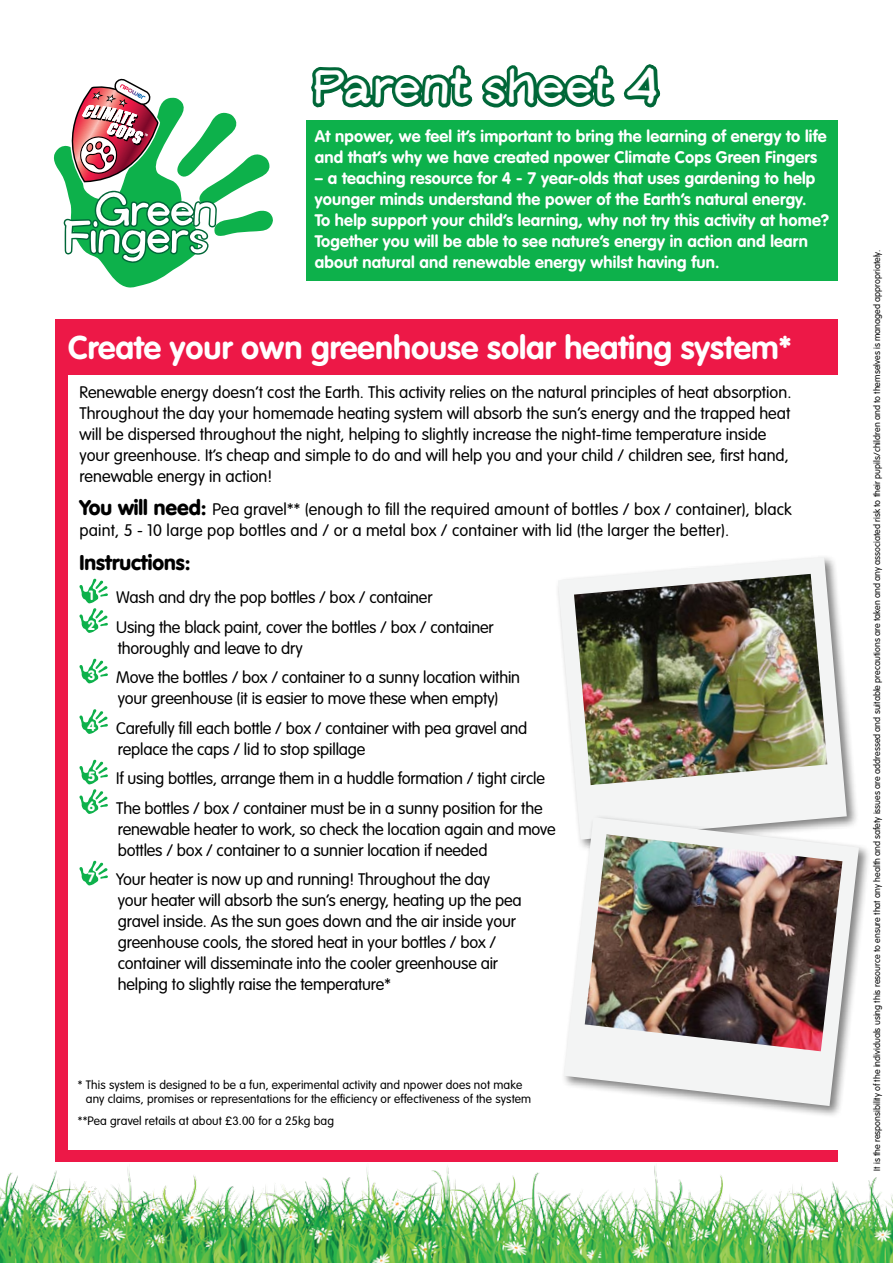
<style>
.page{position:relative;width:893px;height:1263px;background:#fff}
.page>*{position:absolute;margin:0;border:0;box-sizing:border-box;transform-origin:0 0}
.t1{font:700 47.4px "Langer";letter-spacing:.04em;color:#fff}
.t2{font:700 32.4px "VAG Rounded";color:#fff}
.t3{font:900 21px "VAG Rounded";color:#000}
.t4{font:300 16.5px/21px "VAG Rounded";letter-spacing:-.01em;color:#000}
.t5{font:700 16.5px/21px "VAG Rounded";letter-spacing:.01em;color:#fff}
.t6{font:300 16.5px/21px "VAG Rounded";letter-spacing:.01em;color:#000}
.t7{font:900 13.35px "VAG Rounded";color:#fff}
.t8{font:300 12px/13.5px "VAG Rounded";letter-spacing:.01em;color:#000}
.t9{font:300 9px "VAG Rounded";color:#000}
.s1{font-weight:900;font-size:21px}
</style>
<div class="page">
<div style="left:55px;top:319px;width:783px;height:842px;background:#ed1847"></div>
<div style="left:68px;top:375px;width:770px;height:775px;background:#fff"></div>
<div style="left:306px;top:120px;width:532px;height:160px;background:#0db14b"></div>
<svg style="left:53px;top:78px;width:220px;height:210px"></svg>
<img style="left:0;top:1166px;width:893px;height:97px">
<svg style="left:79px;top:579px;width:29px;height:54px"></svg>
<svg style="left:79px;top:659px;width:29px;height:24px"></svg>
<svg style="left:79px;top:709px;width:29px;height:25px"></svg>
<svg style="left:79px;top:760px;width:29px;height:54px"></svg>
<svg style="left:79px;top:861px;width:29px;height:24px"></svg>
<svg style="left:311px;top:64px;width:350px;height:44px"></svg>
<div style="left:554px;top:553px;width:305px;height:298px;background:#000;opacity:.5"></div>
<svg style="left:558px;top:557px;width:289px;height:283px;fill:#f3f4f4"></svg>
<img style="left:574px;top:574px;width:253px;height:211px">
<div style="left:560px;top:813px;width:311px;height:304px;background:#000;opacity:.5"></div>
<svg style="left:564px;top:817px;width:295px;height:289px;fill:#f3f4f4"></svg>
<img style="left:585px;top:834px;width:257px;height:217px">
<h1 class="t1" style="left:313px;top:53px;width:346px">Parent sheet 4</h1>
<p class="t5" style="left:315px;top:125px;width:513px">At npower, we feel it’s important to bring the learning of energy to life and that’s why we have created npower Climate Cops Green Fingers</p>
<p class="t5" style="left:315px;top:167px;width:516px">– a teaching resource for 4 - 7 year-olds that uses gardening to help younger minds understand the power of the Earth’s natural energy.<br>To help support your child’s learning, why not try this activity at home?<br>Together you will be able to see nature’s energy in action and learn about natural and renewable energy whilst having fun.</p>
<h2 class="t2" style="left:68px;top:329px;width:725px">Create your own greenhouse solar heating system*</h2>
<p class="t4" style="left:79px;top:381px;width:714px">Renewable energy doesn’t cost the Earth. This activity relies on the natural principles of heat absorption.<br>Throughout the day your homemade heating system will absorb the sun’s energy and the trapped heat will be dispersed throughout the night, helping to slightly increase the night-time temperature inside your greenhouse. It’s cheap and simple to do and will help you and your child / children see, first hand, renewable energy in action!</p>
<p class="t6" style="left:79px;top:499px;width:714px"><span class="s1">You will need:</span> Pea gravel** (enough to fill the required amount of bottles / box / container), black paint, 5 - 10 large pop bottles and / or a metal box / container with lid (the larger the better).</p>
<p class="t3" style="left:79px;top:550px;width:113px">Instructions:</p>
<p class="t7" style="left:89px;top:587px;width:6px">1</p>
<p class="t4" style="left:116px;top:587px;width:318px">Wash and dry the pop bottles / box / container</p>
<p class="t7" style="left:88px;top:617px;width:8px">2</p>
<p class="t4" style="left:116px;top:616px;width:379px">Using the black paint, cover the bottles / box / container thoroughly and leave to dry</p>
<p class="t7" style="left:88px;top:667px;width:8px">3</p>
<p class="t4" style="left:116px;top:667px;width:405px">Move the bottles / box / container to a sunny location within your greenhouse (it is easier to move these when empty)</p>
<p class="t7" style="left:87px;top:718px;width:10px">4</p>
<p class="t4" style="left:116px;top:717px;width:413px">Carefully fill each bottle / box / container with pea gravel and replace the caps / lid to stop spillage</p>
<p class="t7" style="left:88px;top:768px;width:8px">5</p>
<p class="t4" style="left:116px;top:768px;width:430px">If using bottles, arrange them in a huddle formation / tight circle</p>
<p class="t7" style="left:88px;top:798px;width:9px">6</p>
<p class="t4" style="left:116px;top:797px;width:441px">The bottles / box / container must be in a sunny position for the renewable heater to work, so check the location again and move bottles / box / container to a sunnier location if needed</p>
<p class="t7" style="left:88px;top:869px;width:8px">7</p>
<p class="t4" style="left:116px;top:869px;width:407px">Your heater is now up and running! Throughout the day your heater will absorb the sun’s energy, heating up the pea gravel inside. As the sun goes down and the air inside your greenhouse cools, the stored heat in your bottles / box / container will disseminate into the cooler greenhouse air helping to slightly raise the temperature*</p>
<p class="t8" style="left:86px;top:1078px;width:447px;text-indent:-8px">* This system is designed to be a fun, experimental activity and npower does not make any claims, promises or representations for the efficiency or effectiveness of the system</p>
<p class="t8" style="left:78px;top:1113px;width:258px">**Pea gravel retails at about £3.00 for a 25kg bag</p>
<p class="t9" style="left:872px;top:1171px;width:922px;rotate:-90deg">It is the responsibility of the individuals using this resource to ensure that any health and safety issues are addressed and suitable precautions are taken and any associated risk to their pupils/children and to themselves is managed appropriately.</p>
</div>
